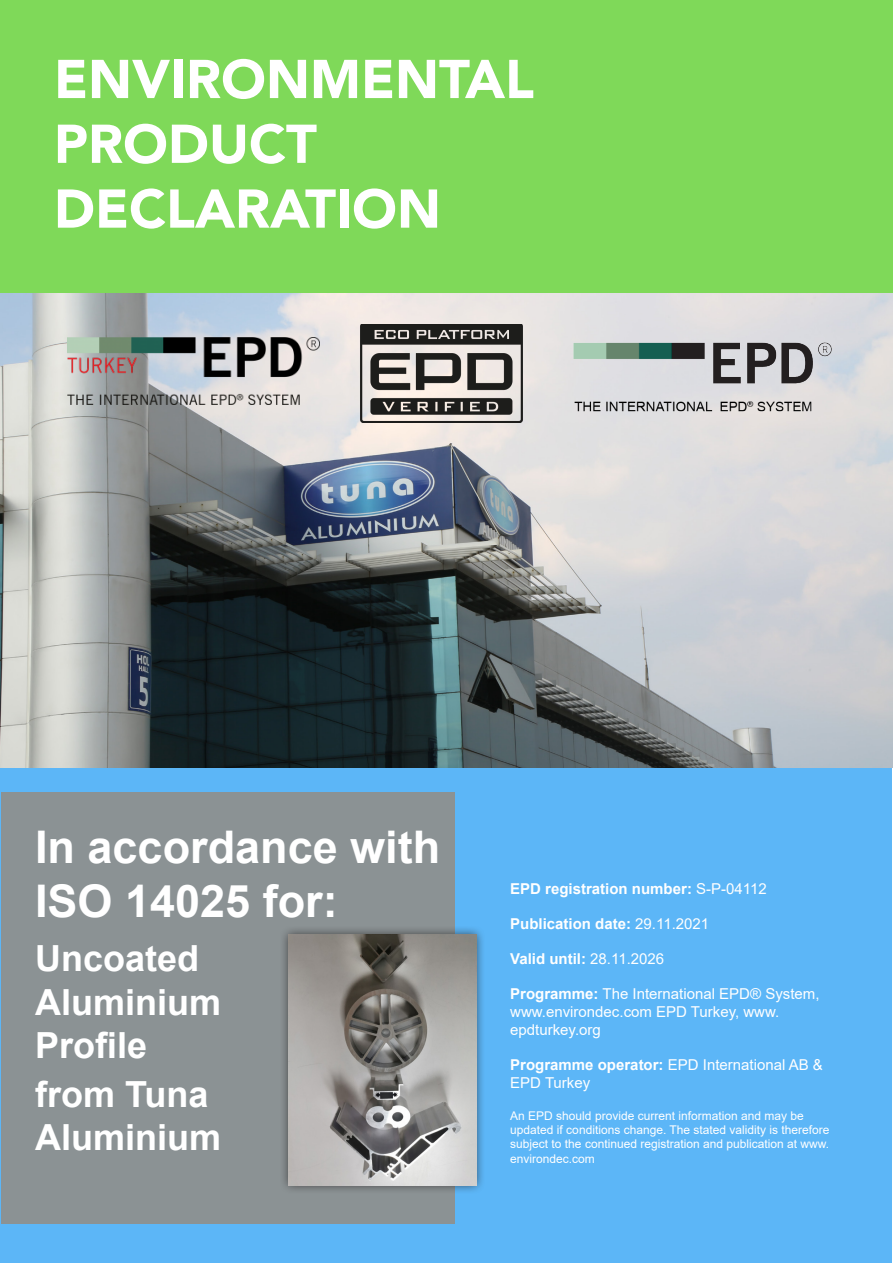
<style>
.page{position:relative;width:893px;height:1263px;background:#fff}
.page>*{position:absolute;margin:0;border:0;box-sizing:border-box;transform-origin:0 0}
.Page_Header{font:900 54px "Avenir LT Std";color:#fff}
.t1{font:700 45px/54px "Arial";color:#fff}
.t2{font:700 36px/43.2px "Arial";color:#fff}
.t3{font:15px/18px "Arial";color:#fff}
.t4{font:700 15px "Arial";color:#fff}
.t5{font:12px/14.4px "Arial";color:#fff}
.s1{font-weight:400}
.s2{font-weight:700}
</style>
<div class="page">
<div style="left:0;top:0;width:893px;height:293px;background:#7fd959"></div>
<div style="left:0;top:765px;width:892px;height:498px;background:#5cb6f7"></div>
<img style="left:0;top:293px;width:893px;height:474px">
<img style="left:564px;top:337px;width:276px;height:80px">
<img style="left:67px;top:337px;width:253px;height:68px">
<img style="left:336px;top:324px;width:211px;height:98px">
<div style="left:1px;top:792px;width:454px;height:432px;background:#8b9294"></div>
<div style="left:279px;top:925px;width:207px;height:269px;background:#231f20;opacity:.75"></div>
<img style="left:289px;top:935px;width:187px;height:250px">
<p class="Page_Header" style="left:54px;top:47px;width:482px">ENVIRONMENTAL</p>
<p class="Page_Header" style="left:54px;top:111px;width:264px">PRODUCT</p>
<p class="Page_Header" style="left:54px;top:176px;width:388px">DECLARATION</p>
<p class="t1" style="left:35px;top:820px;width:407px">In accordance with<br>ISO 14025 for:</p>
<p class="t2" style="left:35px;top:937px;width:188px">Uncoated<br>Aluminium<br>Profile</p>
<p class="t2" style="left:35px;top:1073px;width:188px">from Tuna<br>Aluminium</p>
<p class="t4" style="left:510px;top:878px;width:258px">EPD registration number: <span class="s1">S-P-04112</span></p>
<p class="t4" style="left:510px;top:913px;width:200px">Publication date: <span class="s1">29.11.2021</span></p>
<p class="t4" style="left:510px;top:948px;width:155px">Valid until: <span class="s1">28.11.2026</span></p>
<p class="t3" style="left:510px;top:985px;width:311px"><span class="s2">Programme:</span> The International EPD® System, www.environdec.com EPD Turkey, www. epdturkey.org</p>
<p class="t3" style="left:510px;top:1056px;width:314px"><span class="s2">Programme operator:</span> EPD International AB &amp;<br>EPD Turkey</p>
<p class="t5" style="left:510px;top:1108px;width:321px">An EPD should provide current information and may be updated if conditions change. The stated validity is therefore subject to the continued registration and publication at www. environdec.com</p>
</div>
